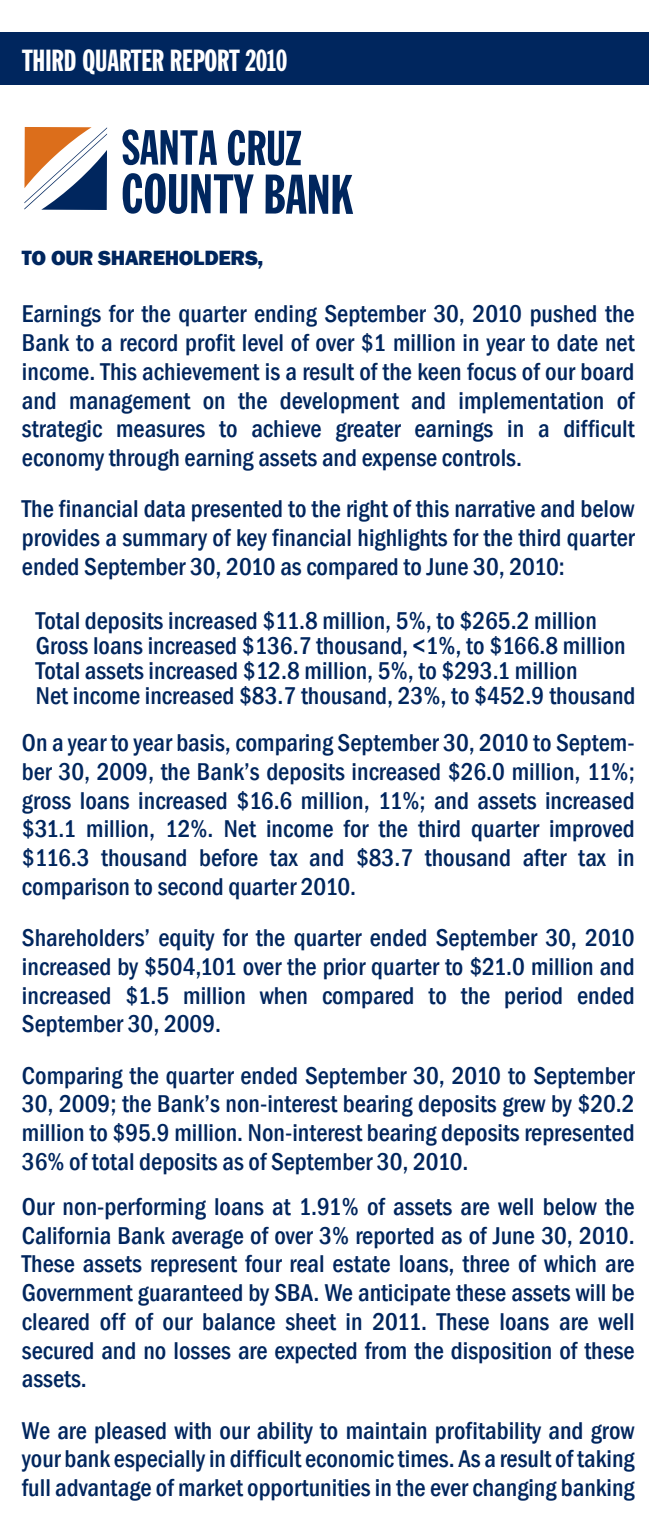
<style>
.page{position:relative;width:649px;height:1530px;background:#fff}
.page>*{position:absolute;margin:0;border:0;box-sizing:border-box;transform-origin:0 0}
.t1{font:30px "Franklin Gothic Std Extra Cond";color:#fff}
.t2{font:500 condensed 25px/28.8px "Franklin Gothic";color:#00265e;text-align:justify}
.t3{font:800 21.25px "Franklin Gothic";letter-spacing:-.015em;color:#00265e}
</style>
<div class="page">
<div style="left:642px;top:32px;width:6px;height:53px;background:#00265e"></div>
<div style="left:0;top:32px;width:644px;height:53px;background:#00265e"></div>
<svg style="left:122px;top:129px;width:95px;height:36px"></svg>
<svg style="left:227px;top:130px;width:74px;height:36px"></svg>
<svg style="left:122px;top:173px;width:131px;height:41px"></svg>
<svg style="left:265px;top:175px;width:88px;height:39px"></svg>
<svg style="left:24px;top:127px;width:83px;height:83px"></svg>
<h2 class="t1" style="left:23px;top:45px;width:266px">THIRD QUARTER REPORT 2010</h2>
<p class="t3" style="left:22px;top:244px;width:243px">TO OUR SHAREHOLDERS,</p>
<p class="t2" style="left:22px;top:299px;width:613px">Earnings for the quarter ending September 30, 2010 pushed the Bank to a record profit level of over $1 million in year to date net income. This achievement is a result of the keen focus of our board and management on the development and implementation of strategic measures to achieve greater earnings in a difficult economy through earning assets and expense controls.</p>
<p class="t2" style="left:22px;top:494px;width:613px">The financial data presented to the right of this narrative and below provides a summary of key financial highlights for the third quarter ended September 30, 2010 as compared to June 30, 2010:</p>
<p class="t2" style="left:36px;top:608px;width:600px;line-height:25px;text-align:left">Total deposits increased $11.8 million, 5%, to $265.2 million Gross loans increased $136.7 thousand, &lt;1%, to $166.8 million Total assets increased $12.8 million, 5%, to $293.1 million<br>Net income increased $83.7 thousand, 23%, to $452.9 thousand</p>
<p class="t2" style="left:22px;top:728px;width:613px">On a year to year basis, comparing September 30, 2010 to Septem&shy;ber 30, 2009, the Bank’s deposits increased $26.0 million, 11%; gross loans increased $16.6 million, 11%; and assets increased $31.1 million, 12%. Net income for the third quarter improved $116.3 thousand before tax and $83.7 thousand after tax in comparison to second quarter 2010.</p>
<p class="t2" style="left:22px;top:923px;width:613px">Shareholders’ equity for the quarter ended September 30, 2010 increased by $504,101 over the prior quarter to $21.0 million and increased $1.5 million when compared to the period ended September 30, 2009.</p>
<p class="t2" style="left:22px;top:1061px;width:613px">Comparing the quarter ended September 30, 2010 to September 30, 2009; the Bank’s non-interest bearing deposits grew by $20.2 million to $95.9 million. Non-interest bearing deposits represented 36% of total deposits as of September 30, 2010.</p>
<p class="t2" style="left:22px;top:1192px;width:613px">Our non-performing loans at 1.91% of assets are well below the California Bank average of over 3% reported as of June 30, 2010.<br>These assets represent four real estate loans, three of which are Government guaranteed by SBA. We anticipate these assets will be cleared off of our balance sheet in 2011. These loans are well secured and no losses are expected from the disposition of these assets.</p>
<p class="t2" style="left:22px;top:1416px;width:613px">We are pleased with our ability to maintain profitability and grow your bank especially in difficult economic times. As a result of taking full advantage of market opportunities in the ever changing banking</p>
</div>
